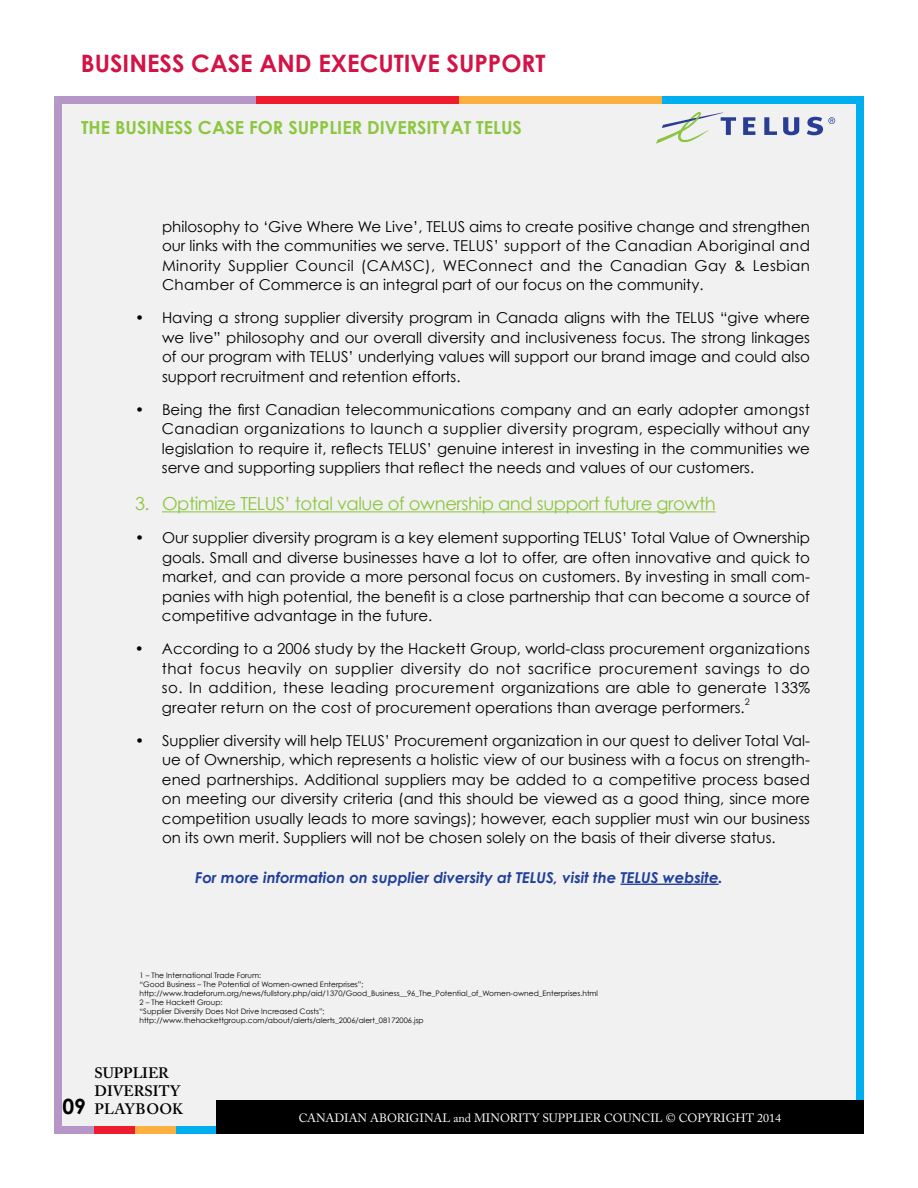
<style>
.page{position:relative;width:918px;height:1188px;background:#fff}
.page>*{position:absolute;margin:0;border:0;box-sizing:border-box;transform-origin:0 0}
.t1{font:700 24px "Century Gothic";color:#d31245}
.t2{font:18px "Century Gothic";letter-spacing:-.025em;color:#8dc63f}
.t3{font:700 18px "Century Gothic";color:#8dc63f}
.t4{font:15px/19.5px "Century Gothic";color:#000;text-align:justify}
.t5{font:italic 700 15px "Century Gothic";color:#21409a}
.t6{font:600 15px "Adobe Caslon Pro";color:#000}
.t7{font:12px "Adobe Caslon Pro";color:#fff}
.t8{font:9px "Century Gothic";color:#000}
.t9{font:7.5px/9px "Century Gothic";color:#000}
.s1{font-family:"Century Gothic";font-weight:700;font-size:21px}
</style>
<div class="page">
<div style="left:54px;top:100px;width:810px;height:1034px;background:#f1f1f2"></div>
<div style="left:54px;top:99px;width:7px;height:1031px;background:#b696c6"></div>
<div style="left:857px;top:100px;width:7px;height:1004px;background:#00aeef"></div>
<div style="left:176px;top:1126px;width:40px;height:8px;background:#00aeef"></div>
<div style="left:135px;top:1126px;width:40px;height:8px;background:#fbb040"></div>
<div style="left:54px;top:1126px;width:40px;height:8px;background:#b596c6"></div>
<div style="left:95px;top:1126px;width:40px;height:8px;background:#ed1c2e"></div>
<div style="left:216px;top:1100px;width:648px;height:34px;background:#000"></div>
<hr style="left:162px;top:511px;width:554px;height:1px;background:#8dc63f">
<hr style="left:621px;top:884px;width:98px;height:1px;background:#21409a">
<div style="left:662px;top:96px;width:202px;height:8px;background:#00aeef"></div>
<div style="left:459px;top:96px;width:202px;height:8px;background:#fbb040"></div>
<div style="left:54px;top:96px;width:202px;height:8px;background:#b596c6"></div>
<div style="left:257px;top:96px;width:202px;height:8px;background:#ed1c2e"></div>
<svg style="left:743px;top:117px;width:12px;height:18px"></svg>
<svg style="left:764px;top:117px;width:13px;height:18px"></svg>
<svg style="left:783px;top:117px;width:16px;height:18px"></svg>
<svg style="left:656px;top:112px;width:80px;height:32px"></svg>
<svg style="left:807px;top:117px;width:28px;height:18px"></svg>
<h1 class="t1" style="left:81px;top:48px;width:43px">BUSINESS</h1>
<h1 class="t1" style="left:191px;top:48px;width:34px">CASE</h1>
<h1 class="t1" style="left:259px;top:48px;width:258px">AN D EXECUTIVE SUPPORT</h1>
<p class="t3" style="left:81px;top:116px;width:67px">THE BUSINESS</p>
<p class="t3" style="left:198px;top:116px;width:26px">CASE</p>
<p class="t3" style="left:249px;top:116px;width:12px">FOR</p>
<p class="t3" style="left:288px;top:116px;width:119px">SUPPLIER DIVERSIT</p>
<p class="t3" style="left:439px;top:116px;width:84px">YAT TELUS</p>
<p class="t4" style="left:162px;top:216px;width:650px">philosophy to ‘Give Where We Live’, TELUS aims to create positive change and strengthen our links with the communities we serve. TELUS’ support of the Canadian Aboriginal and Minority Supplier Council (CAMSC), WEConnect and the Canadian Gay &amp; Lesbian Chamber of Commerce is an integral part of our focus on the community.</p>
<p class="t4" style="left:162px;top:308px;width:650px;text-indent:-27px">• Having a strong supplier diversity program in Canada aligns with the TELUS “give where we live” philosophy and our overall diversity and inclusiveness focus. The strong linkages of our program with TELUS’ underlying values will support our brand image and could also support recruitment and retention efforts.</p>
<p class="t4" style="left:162px;top:399px;width:650px;text-indent:-27px">• Being the first Canadian telecommunications company and an early adopter amongst Canadian organizations to launch a supplier diversity program, especially without any legislation to require it, reflects TELUS’ genuine interest in investing in the communities we serve and supporting suppliers that reflect the needs and values of our customers.</p>
<p class="t2" style="left:135px;top:493px;width:582px">3. Optimize TELUS’ total value of ownership and support future growth</p>
<p class="t4" style="left:162px;top:528px;width:650px;text-indent:-27px">• Our supplier diversity program is a key element supporting TELUS’ Total Value of Ownership goals. Small and diverse businesses have a lot to offer, are often innovative and quick to market, and can provide a more personal focus on customers. By investing in small com&shy;panies with high potential, the benefit is a close partnership that can become a source of competitive advantage in the future.</p>
<p class="t4" style="left:162px;top:639px;width:650px;text-indent:-27px">• According to a 2006 study by the Hackett Group, world-class procurement organizations that focus heavily on supplier diversity do not sacrifice procurement savings to do so. In addition, these leading procurement organizations are able to generate 133% greater return on the cost of procurement operations than average performers.</p>
<p class="t8" style="left:745px;top:696px;width:6px">2</p>
<p class="t4" style="left:162px;top:730px;width:650px;text-indent:-27px">• Supplier diversity will help TELUS’ Procurement organization in our quest to deliver Total Val&shy;ue of Ownership, which represents a holistic view of our business with a focus on strength&shy;ened partnerships. Additional suppliers may be added to a competitive process based on meeting our diversity criteria (and this should be viewed as a good thing, since more competition usually leads to more savings); however, each supplier must win our business on its own merit. Suppliers will not be chosen solely on the basis of their diverse status.</p>
<p class="t5" style="left:195px;top:868px;width:529px">For more information on supplier diversity at TELUS, visit the TELUS website.</p>
<p class="t9" style="left:140px;top:970px;width:460px">1 – The International Trade Forum:<br>“Good Business – The Potential of Women-owned Enterprises”; http://www.tradeforum.org/news/fullstory.php/aid/1370/Good_Business__96_The_Potential_of_Women-owned_Enterprises.html 2 – The Hackett Group:<br>“Supplier Diversity Does Not Drive Increased Costs”; http://www.thehackettgroup.com/about/alerts/alerts_2006/alert_08172006.jsp</p>
<p class="t6" style="left:94px;top:1064px;width:76px">SUPPLIER</p>
<p class="t6" style="left:94px;top:1082px;width:87px">DIVERSITY</p>
<p class="t6" style="left:62px;top:1100px;width:122px"><span class="s1">09</span> PLAYBOOK</p>
<p class="t7" style="left:299px;top:1110px;width:484px">CANADIAN ABORIGINAL and MINORITY SUPPLIER COUNCIL © COPYRIGHT 2014</p>
</div>
